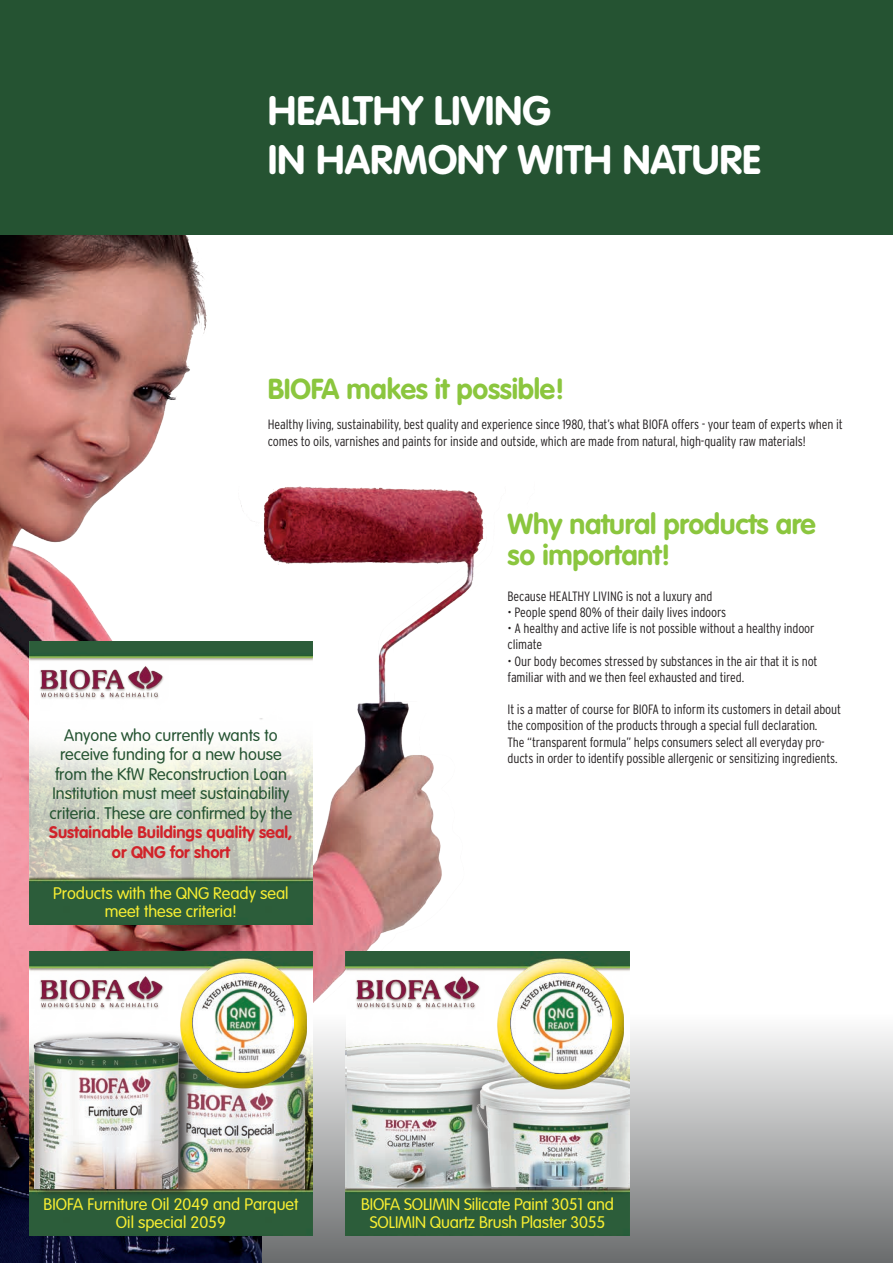
<style>
.page{position:relative;width:893px;height:1263px;background:#fff}
.page>*{position:absolute;margin:0;border:0;box-sizing:border-box;transform-origin:0 0}
.t1{font:700 40.5px/49.5px "VAG Rounded Std";color:#fff}
.t2{font:700 28.5px/31.5px "VAG Rounded Std";letter-spacing:-.01em;color:#8bc63e}
.t3{font:300 16.5px/18px "VAG Rounded Std";color:#f7ee32;text-align:center}
.t4{font:300 16.5px/19.5px "VAG Rounded Std";color:#255332;text-align:center}
.t5{font:700 16.5px/19.5px "VAG Rounded Std";color:#d1232a;text-align:center}
.t6{font:300 condensed 13.5px/16.2px "Interstate";letter-spacing:-.01em;color:#231f20}
</style>
<div class="page">
<img style="left:0;top:235px;width:630px;height:1028px">
<div style="left:0;top:0;width:893px;height:235px;background:#255332"></div>
<div style="left:263px;top:1003px;width:630px;height:260px;background:linear-gradient(to bottom,#fff,#696c6c)"></div>
<img style="left:29px;top:952px;width:284px;height:283px">
<img style="left:346px;top:952px;width:283px;height:283px">
<img style="left:29px;top:641px;width:284px;height:283px">
<img style="left:217px;top:1026px;width:127px;height:162px">
<div style="left:0;top:1010px;width:195px;height:189px;background:#231f20;opacity:.75"></div>
<img style="left:0;top:1014px;width:217px;height:174px">
<img style="left:164px;top:957px;width:143px;height:134px">
<img style="left:193px;top:972px;width:100px;height:101px">
<img style="left:347px;top:992px;width:134px;height:195px">
<div style="left:460px;top:1069px;width:170px;height:129px;background:#231f20;opacity:.58"></div>
<img style="left:456px;top:1035px;width:173px;height:151px">
<img style="left:481px;top:958px;width:142px;height:134px">
<img style="left:511px;top:972px;width:100px;height:101px">
<h1 class="t1" style="left:268px;top:87px;width:494px">HEALTHY LIVING<br>IN HARMONY WITH NATURE</h1>
<h2 class="t2" style="left:268px;top:374px;width:298px">BIOFA makes it possible!</h2>
<p class="t6" style="left:268px;top:416px;width:576px">Healthy living, sustainability, best quality and experience since 1980, that’s what BIOFA offers - your team of experts when it comes to oils, varnishes and paints for inside and outside, which are made from natural, high-quality raw materials!</p>
<p class="t4" style="left:50px;top:726px;width:244px">Anyone who currently wants to receive funding for a new house from the KfW Reconstruction Loan Institution must meet sustainability criteria. These are confirmed by the</p>
<p class="t5" style="left:49px;top:823px;width:245px">Sustainable Buildings quality seal, or QNG for short</p>
<p class="t3" style="left:53px;top:885px;width:237px">Products with the QNG Ready seal meet these criteria!</p>
<h2 class="t2" style="left:508px;top:509px;width:310px">Why natural products are so important!</h2>
<p class="t6" style="left:508px;top:588px;width:206px">Because HEALTHY LIVING is not a luxury and</p>
<p class="t6" style="left:508px;top:604px;width:220px">• People spend 80% of their daily lives indoors</p>
<p class="t6" style="left:508px;top:620px;width:308px">• A healthy and active life is not possible without a healthy indoor climate</p>
<p class="t6" style="left:508px;top:653px;width:312px">• Our body becomes stressed by substances in the air that it is not familiar with and we then feel exhausted and tired.</p>
<p class="t6" style="left:508px;top:701px;width:335px">It is a matter of course for BIOFA to inform its customers in detail about the composition of the products through a special full declaration.<br>The “transparent formula” helps consumers select all everyday pro&shy;ducts in order to identify possible allergenic or sensitizing ingredients.</p>
<p class="t3" style="left:44px;top:1196px;width:256px">BIOFA Furniture Oil 2049 and Parquet<br>Oil special 2059</p>
<p class="t3" style="left:361px;top:1196px;width:254px">BIOFA SOLIMIN Silicate Paint 3051 and<br>SOLIMIN Quartz Brush Plaster 3055</p>
</div>
